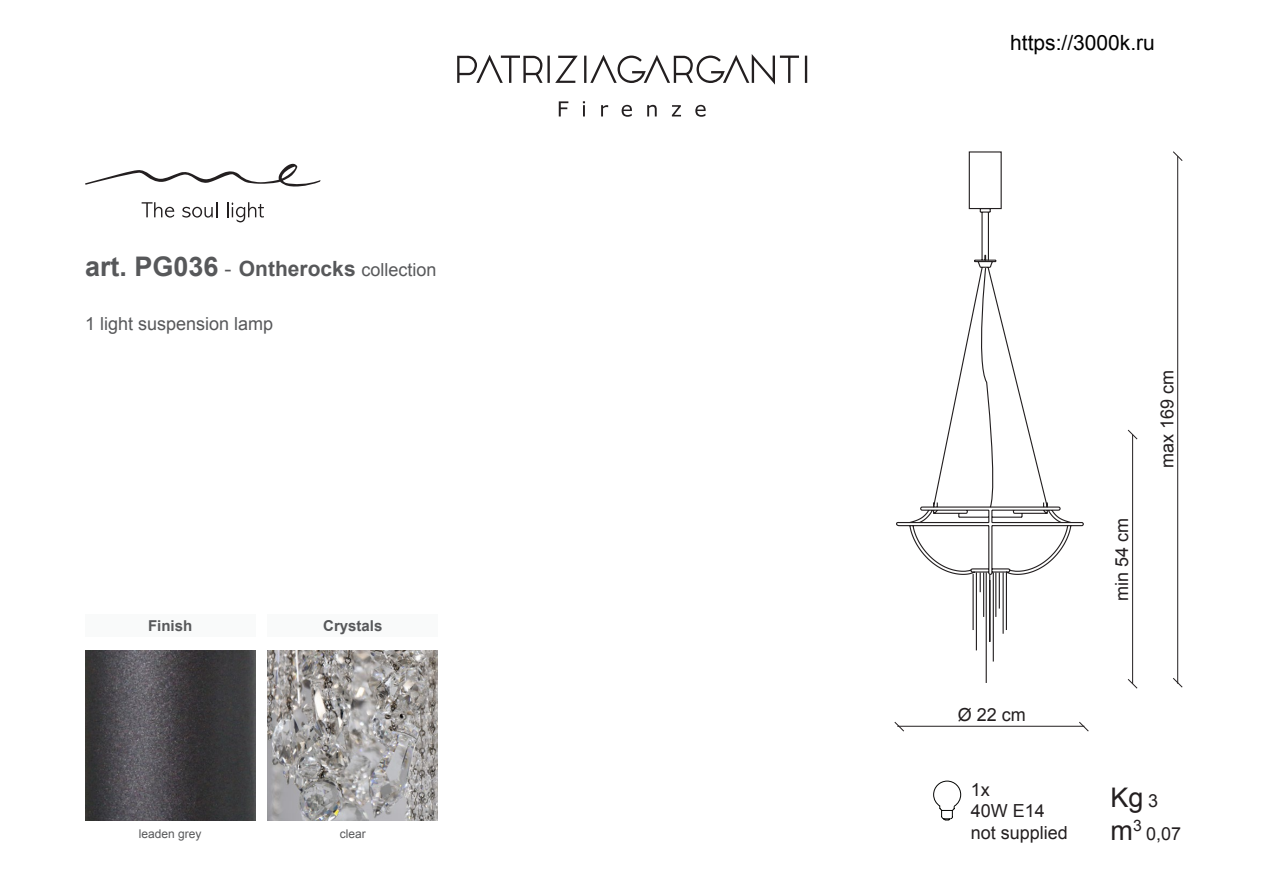
<style>
.page{position:relative;width:1263px;height:893px;background:#fff}
.page>*{position:absolute;margin:0;border:0;box-sizing:border-box;transform-origin:0 0}
.t1{font:27px/32.4px "Arial";color:#231f20}
.t2{font:700 21px "Arial";color:#57585a}
.t3{font:21px "Arial";color:#000}
.t4{font:18px/21.6px "Arial";color:#231f20}
.t5{font:18px "Arial";color:#57585a}
.t6{font:700 15px "Arial";color:#57585a}
.t7{font:12px "Arial";color:#57585a}
.s1{font-size:27px}
.s2{font-weight:400}
.s3{font-weight:400;font-size:18px}
.s4{font-size:18px}
</style>
<div class="page">
<svg style="left:457px;top:54px;width:350px;height:31px"></svg>
<svg style="left:559px;top:101px;width:9px;height:15px"></svg>
<svg style="left:583px;top:101px;width:2px;height:15px"></svg>
<svg style="left:601px;top:105px;width:7px;height:11px"></svg>
<svg style="left:622px;top:105px;width:10px;height:12px"></svg>
<svg style="left:647px;top:105px;width:10px;height:11px"></svg>
<svg style="left:672px;top:105px;width:9px;height:11px"></svg>
<svg style="left:695px;top:105px;width:11px;height:12px"></svg>
<svg style="left:85px;top:163px;width:236px;height:24px"></svg>
<svg style="left:142px;top:202px;width:32px;height:16px"></svg>
<svg style="left:182px;top:202px;width:35px;height:16px"></svg>
<svg style="left:227px;top:202px;width:37px;height:20px"></svg>
<svg style="left:933px;top:781px;width:28px;height:39px"></svg>
<svg style="left:1173px;top:677px;width:10px;height:11px"></svg>
<svg style="left:1127px;top:429px;width:11px;height:11px"></svg>
<svg style="left:1173px;top:151px;width:10px;height:11px"></svg>
<hr style="left:1177px;top:156px;width:1px;height:528px;background:#231f20">
<hr style="left:1132px;top:435px;width:1px;height:249px;background:#231f20">
<svg style="left:1078px;top:721px;width:11px;height:11px"></svg>
<svg style="left:894px;top:721px;width:11px;height:11px"></svg>
<hr style="left:897px;top:726px;width:187px;height:1px;background:#231f20">
<svg style="left:1127px;top:678px;width:11px;height:11px"></svg>
<svg style="left:896px;top:151px;width:188px;height:532px"></svg>
<img style="left:85px;top:650px;width:170px;height:171px">
<img style="left:268px;top:651px;width:170px;height:170px">
<div style="left:85px;top:615px;width:170px;height:22px;background:#f9fafa"></div>
<div style="left:268px;top:615px;width:170px;height:22px;background:#f9fafa"></div>
<p class="t2" style="left:85px;top:255px;width:353px"><span class="s1">art. PG036</span> <span class="s2">-</span> Ontherocks <span class="s3">collection</span></p>
<p class="t5" style="left:85px;top:312px;width:190px">1 light suspension lamp</p>
<p class="t6" style="left:148px;top:616px;width:46px">Finish</p>
<p class="t6" style="left:323px;top:616px;width:61px">Crystals</p>
<p class="t7" style="left:139px;top:825px;width:64px">leaden grey</p>
<p class="t7" style="left:340px;top:825px;width:28px">clear</p>
<p class="t3" style="left:1010px;top:28px;width:146px">https://3000k.ru</p>
<p class="t4" style="left:958px;top:704px;width:70px">Ø 22 cm</p>
<p class="t4" style="left:971px;top:779px;width:99px">1x<br>40W E14 not supplied</p>
<p class="t4" style="left:1111px;top:601px;width:85px;rotate:-90deg">min 54 cm</p>
<p class="t4" style="left:1156px;top:468px;width:100px;rotate:-90deg">max 169 cm</p>
<h1 class="t1" style="left:1110px;top:782px;width:49px">Kg<span class="s4">3 </span>m<sup>3</sup></h1>
<p class="t4" style="left:1146px;top:823px;width:37px">0,07</p>
</div>
